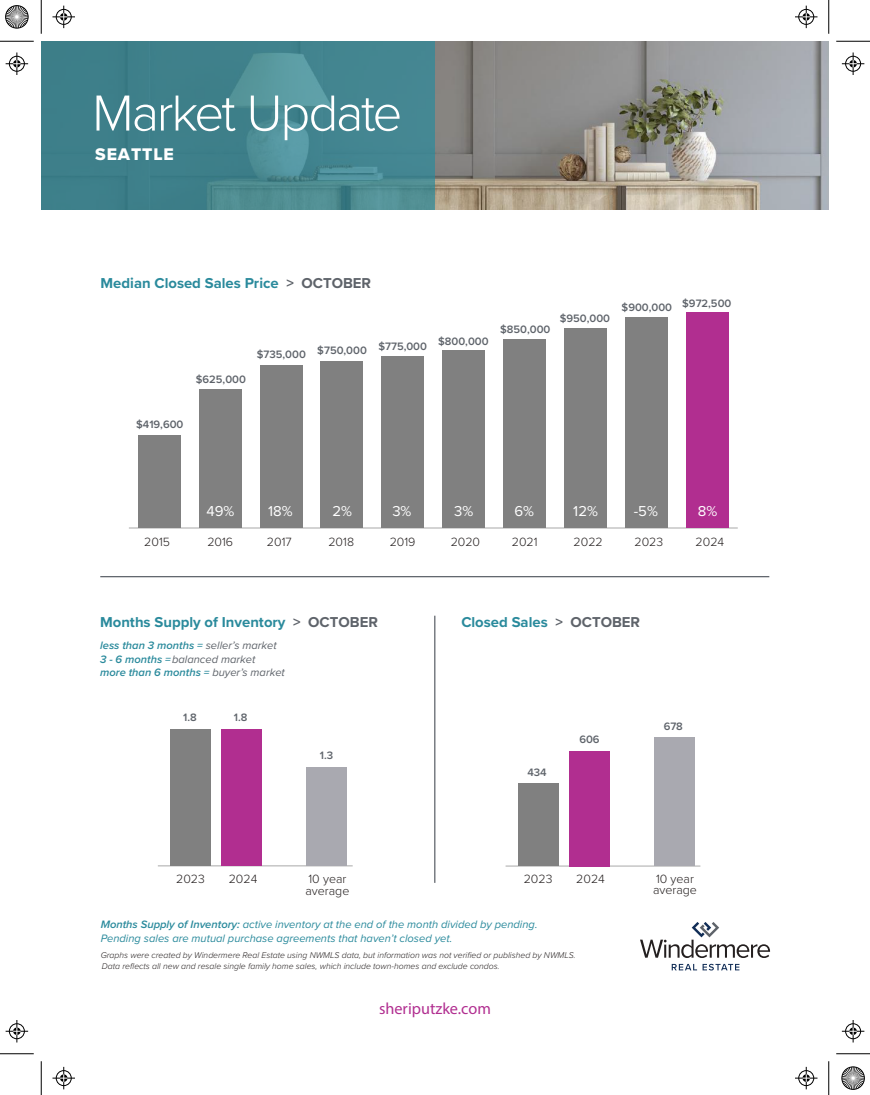
<style>
.page{position:relative;width:870px;height:1095px;background:#fff}
.page>*{position:absolute;margin:0;border:0;box-sizing:border-box;transform-origin:0 0}
.t1{font:300 52.5px "Proxima Nova";letter-spacing:-.045em;color:#fff}
.t2{font:17.5px "Proxima Nova Extrabld";letter-spacing:.05em;color:#fff}
.t3{font:16.25px "Myriad Pro";color:#b12e90}
.t4{font:700 14.88px "Proxima Nova";color:#2a8a9c}
.t5{font:14.88px "Proxima Nova";color:#fff}
.t6{font:300 12.38px/11.1px "Proxima Nova";color:#241f1f}
.t7{font:italic 11.12px/13.4px "Proxima Nova";color:#2a8a9c}
.t8{font:600 11.12px "Proxima Nova";color:#5e636a}
.t9{font:italic 600 11.12px/13.4px "Proxima Nova";color:#2a8a9c}
.t10{font:italic 300 8.62px/10.4px "Proxima Nova";color:#241f1f}
.s1{color:#5e636a}
.s2{font-weight:400;color:#5e636a}
.s3{font-weight:600}
</style>
<div class="page">
<img style="left:435px;top:41px;width:394px;height:169px">
<svg style="left:41px;top:41px;width:394px;height:169px;background:#43848e"></svg>
<svg style="left:672px;top:964px;width:25px;height:6px"></svg>
<svg style="left:703px;top:964px;width:36px;height:7px"></svg>
<svg style="left:640px;top:922px;width:130px;height:36px"></svg>
<hr style="left:506px;top:865px;width:194px;height:2px;background:#bababa">
<div style="left:518px;top:784px;width:41px;height:82px;background:#808080"></div>
<div style="left:569px;top:751px;width:41px;height:115px;background:#b12e90"></div>
<div style="left:654px;top:737px;width:41px;height:129px;background:#a9a9b0"></div>
<hr style="left:129px;top:527px;width:609px;height:2px;background:#bababa">
<div style="left:138px;top:435px;width:43px;height:93px;background:#808080"></div>
<div style="left:199px;top:389px;width:43px;height:139px;background:#808080"></div>
<div style="left:260px;top:365px;width:42px;height:163px;background:#808080"></div>
<div style="left:321px;top:362px;width:42px;height:166px;background:#808080"></div>
<div style="left:382px;top:356px;width:42px;height:172px;background:#808080"></div>
<div style="left:442px;top:351px;width:43px;height:177px;background:#808080"></div>
<div style="left:503px;top:340px;width:43px;height:188px;background:#808080"></div>
<div style="left:564px;top:329px;width:43px;height:199px;background:#808080"></div>
<div style="left:625px;top:317px;width:43px;height:211px;background:#808080"></div>
<div style="left:686px;top:312px;width:43px;height:216px;background:#b12e90"></div>
<hr style="left:434px;top:616px;width:1px;height:267px;background:#5e636a">
<hr style="left:100px;top:576px;width:669px;height:1px;background:#5e636a">
<hr style="left:158px;top:865px;width:195px;height:1px;background:#bababa">
<div style="left:170px;top:729px;width:41px;height:137px;background:#808080"></div>
<div style="left:221px;top:729px;width:41px;height:137px;background:#b12e90"></div>
<div style="left:306px;top:767px;width:41px;height:99px;background:#a9a9b0"></div>
<hr style="left:0;top:41px;width:34px;height:1px;background:#000">
<hr style="left:836px;top:41px;width:34px;height:1px;background:#000">
<hr style="left:0;top:1054px;width:34px;height:1px;background:#000">
<hr style="left:836px;top:1054px;width:34px;height:1px;background:#000">
<hr style="left:41px;top:0;width:1px;height:34px;background:#000">
<hr style="left:41px;top:1061px;width:1px;height:34px;background:#000">
<hr style="left:829px;top:0;width:1px;height:34px;background:#000">
<hr style="left:829px;top:1061px;width:1px;height:34px;background:#000">
<svg style="left:52px;top:6px;width:23px;height:22px"></svg>
<svg style="left:795px;top:6px;width:23px;height:22px"></svg>
<svg style="left:52px;top:1067px;width:23px;height:22px"></svg>
<svg style="left:795px;top:1067px;width:23px;height:22px"></svg>
<svg style="left:6px;top:52px;width:22px;height:23px"></svg>
<svg style="left:6px;top:1020px;width:22px;height:22px"></svg>
<svg style="left:842px;top:52px;width:22px;height:23px"></svg>
<svg style="left:842px;top:1020px;width:22px;height:22px"></svg>
<svg style="left:5px;top:5px;width:24px;height:24px"></svg>
<svg style="left:841px;top:1066px;width:24px;height:24px"></svg>
<h1 class="t1" style="left:92px;top:74px;width:312px">Market Update</h1>
<h2 class="t2" style="left:95px;top:141px;width:80px">SEATTLE</h2>
<h3 class="t4" style="left:101px;top:272px;width:272px">Median Closed Sales Price <span class="s1">&gt; OCTOBER</span></h3>
<p class="t8" style="left:196px;top:371px;width:52px">$625,000</p>
<p class="t8" style="left:257px;top:346px;width:51px">$735,000</p>
<p class="t8" style="left:317px;top:342px;width:51px">$750,000</p>
<p class="t8" style="left:378px;top:338px;width:50px">$775,000</p>
<p class="t8" style="left:438px;top:333px;width:52px">$800,000</p>
<p class="t8" style="left:500px;top:321px;width:52px">$850,000</p>
<p class="t8" style="left:560px;top:310px;width:52px">$950,000</p>
<p class="t8" style="left:622px;top:299px;width:52px">$900,000</p>
<p class="t8" style="left:682px;top:295px;width:51px">$972,500</p>
<p class="t8" style="left:136px;top:416px;width:49px">$419,600</p>
<h3 class="t5" style="left:207px;top:500px;width:29px">49%</h3>
<h3 class="t5" style="left:268px;top:500px;width:26px">18%</h3>
<h3 class="t5" style="left:332px;top:500px;width:21px">2%</h3>
<h3 class="t5" style="left:392px;top:500px;width:21px">3%</h3>
<h3 class="t5" style="left:454px;top:500px;width:21px">3%</h3>
<h3 class="t5" style="left:515px;top:500px;width:21px">6%</h3>
<h3 class="t5" style="left:573px;top:500px;width:26px">12%</h3>
<h3 class="t5" style="left:634px;top:500px;width:26px">-5%</h3>
<h3 class="t5" style="left:698px;top:500px;width:21px">8%</h3>
<h3 class="t6" style="left:144px;top:535px;width:27px">2015</h3>
<h3 class="t6" style="left:207px;top:535px;width:27px">2016</h3>
<h3 class="t6" style="left:267px;top:535px;width:26px">2017</h3>
<h3 class="t6" style="left:328px;top:535px;width:27px">2018</h3>
<h3 class="t6" style="left:390px;top:535px;width:27px">2019</h3>
<h3 class="t6" style="left:451px;top:535px;width:31px">2020</h3>
<h3 class="t6" style="left:512px;top:535px;width:27px">2021</h3>
<h3 class="t6" style="left:574px;top:535px;width:31px">2022</h3>
<h3 class="t6" style="left:634px;top:535px;width:30px">2023</h3>
<h3 class="t6" style="left:696px;top:535px;width:30px">2024</h3>
<h3 class="t4" style="left:100px;top:611px;width:279px">Months Supply of Inventory <span class="s1">&gt; OCTOBER</span></h3>
<h3 class="t4" style="left:461px;top:611px;width:180px">Closed Sales <span class="s1">&gt; OCTOBER</span></h3>
<p class="t9" style="left:100px;top:638px;width:186px">less than 3 months = <span class="s2">seller’s market<br></span>3 - 6 months = <span class="s2">balanced market<br></span>more than 6 months = <span class="s2">buyer’s market</span></p>
<p class="t8" style="left:183px;top:709px;width:15px">1.8</p>
<p class="t8" style="left:234px;top:709px;width:15px">1.8</p>
<p class="t8" style="left:320px;top:747px;width:15px">1.3</p>
<h3 class="t6" style="left:176px;top:873px;width:30px">2023</h3>
<h3 class="t6" style="left:229px;top:873px;width:30px">2024</h3>
<h3 class="t6" style="left:306px;top:873px;width:45px">10 year average</h3>
<p class="t8" style="left:527px;top:764px;width:21px">434</p>
<p class="t8" style="left:579px;top:731px;width:22px">606</p>
<p class="t8" style="left:664px;top:718px;width:21px">678</p>
<h3 class="t6" style="left:524px;top:873px;width:30px">2023</h3>
<h3 class="t6" style="left:576px;top:873px;width:30px">2024</h3>
<h3 class="t6" style="left:653px;top:873px;width:45px">10 year average</h3>
<p class="t7" style="left:101px;top:917px;width:438px"><span class="s3">Months Supply of Inventory:</span> active inventory at the end of the month divided by pending.<br>Pending sales are mutual purchase agreements that haven’t closed yet.</p>
<p class="t10" style="left:101px;top:950px;width:477px">Graphs were created by Windermere Real Estate using NWMLS data, but information was not verified or published by NWMLS.<br>Data reflects all new and resale single family home sales, which include town-homes and exclude condos.</p>
<h3 class="t3" style="left:379px;top:999px;width:113px">sheriputzke.com</h3>
</div>
